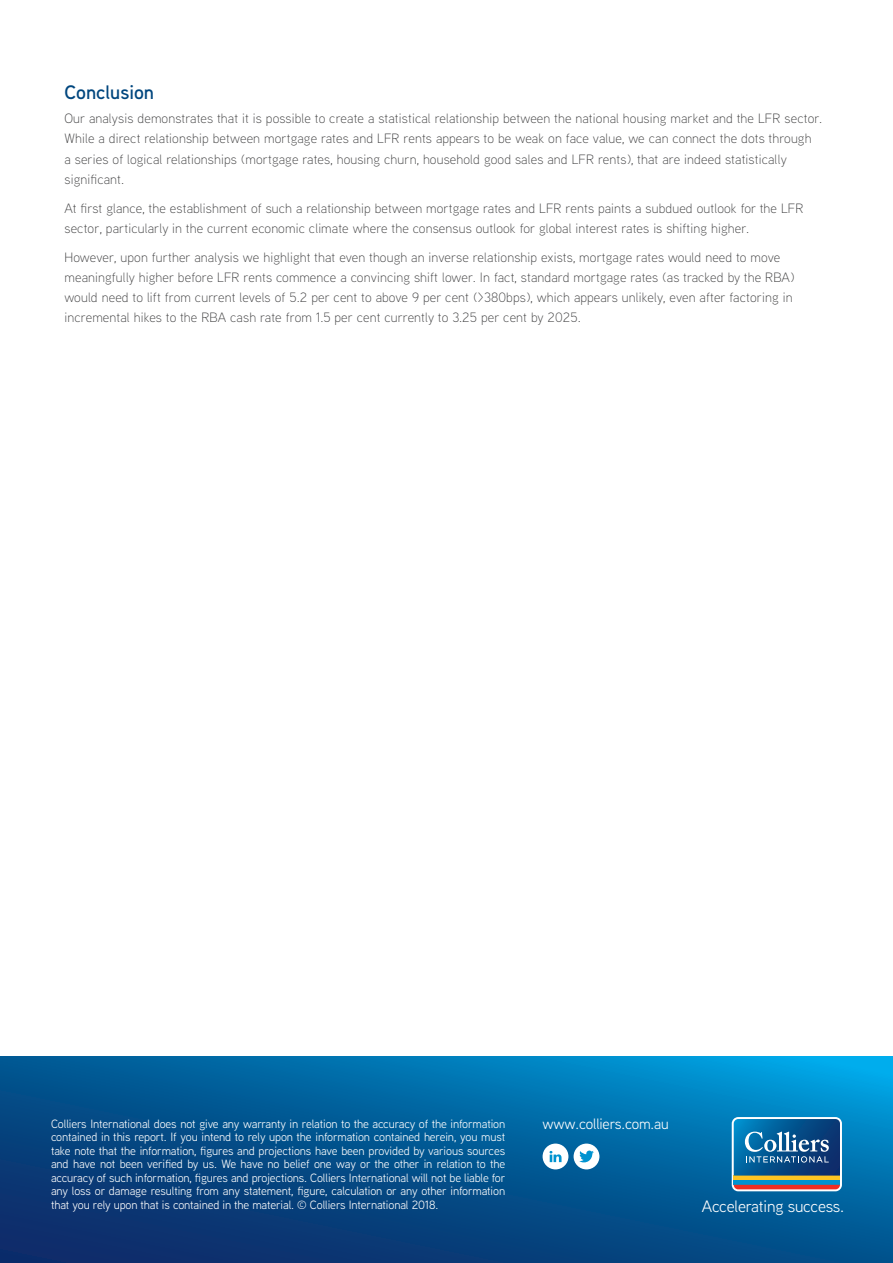
<style>
.page{position:relative;width:893px;height:1263px;background:#fff}
.page>*{position:absolute;margin:0;border:0;box-sizing:border-box;transform-origin:0 0}
.Body{font:600 19.5px "Aaux Next";color:#00467e}
.t1{font:16.5px "Aaux Next";letter-spacing:-.01em;color:#fff}
.t2{font:15px "Aaux Next";letter-spacing:-.01em;color:#fff}
.Body-2{font:300 13.5px/20.2px "Aaux Next";letter-spacing:.01em;color:#3e3e3f}
.t3{font:12px/13.5px "Aaux Next";letter-spacing:-.01em;color:#fff;text-align:justify}
</style>
<div class="page">
<svg style="left:0;top:1057px;width:893px;height:206px;background:#035893"></svg>
<svg style="left:732px;top:1117px;width:110px;height:74px;background:#487697"></svg>
<div style="left:574px;top:1143px;width:25px;height:26px;background:#fff;border-radius:50%"></div>
<svg style="left:579px;top:1150px;width:15px;height:13px"></svg>
<div style="left:543px;top:1143px;width:25px;height:26px;background:#fff;border-radius:50%"></div>
<svg style="left:549px;top:1151px;width:12px;height:11px"></svg>
<p class="Body" style="left:64px;top:78px;width:91px">Conclusion</p>
<p class="Body-2" style="left:64px;top:108px;width:759px">Our analysis demonstrates that it is possible to create a statistical relationship between the national housing market and the LFR sector.<br>While a direct relationship between mortgage rates and LFR rents appears to be weak on face value, we can connect the dots through<br>a series of logical relationships (mortgage rates, housing churn, household good sales and LFR rents), that are indeed statistically significant.</p>
<p class="Body-2" style="left:64px;top:197px;width:740px">At first glance, the establishment of such a relationship between mortgage rates and LFR rents paints a subdued outlook for the LFR sector, particularly in the current economic climate where the consensus outlook for global interest rates is shifting higher.</p>
<p class="Body-2" style="left:64px;top:246px;width:732px">However, upon further analysis we highlight that even though an inverse relationship exists, mortgage rates would need to move meaningfully higher before LFR rents commence a convincing shift lower. In fact, standard mortgage rates (as tracked by the RBA) would need to lift from current levels of 5.2 per cent to above 9 per cent (&gt;380bps), which appears unlikely, even after factoring in incremental hikes to the RBA cash rate from 1.5 per cent currently to 3.25 per cent by 2025.</p>
<p class="t3" style="left:51px;top:1116px;width:456px">Colliers International does not give any warranty in relation to the accuracy of the information contained in this report. If you intend to rely upon the information contained herein, you must take note that the information, figures and projections have been provided by various sources and have not been verified by us. We have no belief one way or the other in relation to the accuracy of such information, figures and projections. Colliers International will not be liable for any loss or damage resulting from any statement, figure, calculation or any other information that you rely upon that is contained in the material. © Colliers International 2018.</p>
<p class="t2" style="left:543px;top:1113px;width:128px">www.colliers.com.au</p>
<p class="t1" style="left:702px;top:1195px;width:144px">Accelerating success.</p>
</div>
